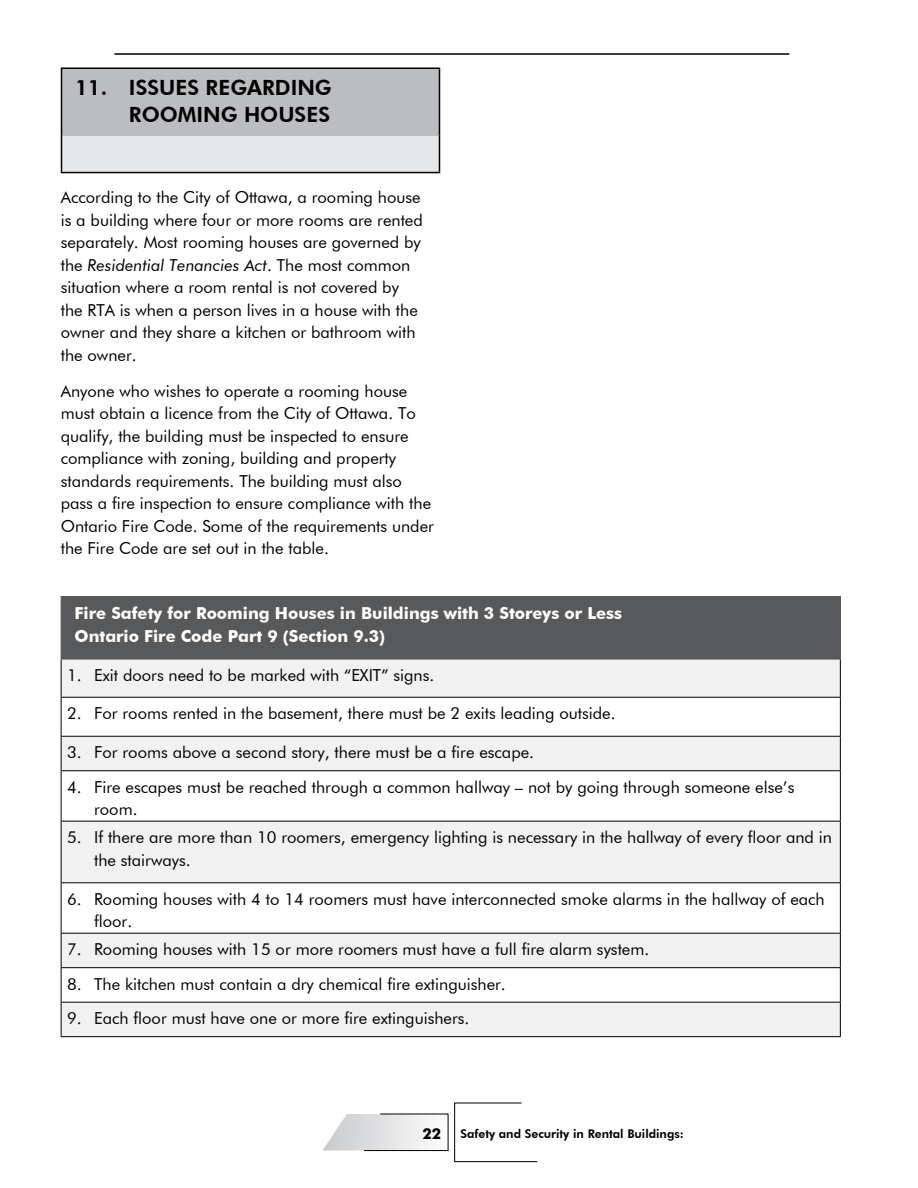
<style>
.page{position:relative;width:918px;height:1188px;background:#fff}
.page>*{position:absolute;margin:0;border:0;box-sizing:border-box;transform-origin:0 0}
.t1{font:800 21px/27px "Futura BT";color:#000;text-align:right}
.t2{font:16.5px/22.5px "Futura BT";color:#000}
.t3{font:700 16.5px/22.5px "Futura BT";color:#fff}
.t4{font:700 15px "Futura BT";color:#000}
.t5{font:800 12px "Futura BT";color:#000}
.s1{font-style:italic}
</style>
<div class="page">
<svg style="left:323px;top:1102px;width:215px;height:60px"></svg>
<hr style="left:114px;top:53px;width:675px;height:2px;background:#000">
<div style="left:62px;top:68px;width:378px;height:68px;background:#bcbdc0"></div>
<div style="left:62px;top:136px;width:378px;height:37px;background:#e6e7e8"></div>
<hr style="left:61px;top:136px;width:1px;height:36px;background:#000">
<hr style="left:439px;top:136px;width:1px;height:36px;background:#000">
<hr style="left:61px;top:172px;width:379px;height:1px;background:#000">
<hr style="left:61px;top:68px;width:379px;height:1px;background:#000">
<hr style="left:61px;top:69px;width:1px;height:67px;background:#000">
<hr style="left:439px;top:69px;width:1px;height:67px;background:#000">
<div style="left:61px;top:597px;width:779px;height:62px;background:#58595b"></div>
<svg style="left:62px;top:660px;width:778px;height:376px;fill:#f1f1f2"></svg>
<hr style="left:61px;top:697px;width:780px;height:1px;background:#000">
<hr style="left:61px;top:736px;width:780px;height:1px;background:#000">
<hr style="left:61px;top:770px;width:780px;height:1px;background:#000">
<hr style="left:61px;top:821px;width:780px;height:1px;background:#000">
<hr style="left:61px;top:882px;width:780px;height:1px;background:#000">
<hr style="left:61px;top:933px;width:780px;height:1px;background:#000">
<hr style="left:61px;top:967px;width:780px;height:1px;background:#000">
<hr style="left:61px;top:1002px;width:780px;height:1px;background:#000">
<hr style="left:61px;top:659px;width:780px;height:1px;background:#58595b">
<hr style="left:61px;top:596px;width:780px;height:1px;background:#58595b">
<hr style="left:840px;top:597px;width:1px;height:62px;background:#58595b">
<hr style="left:61px;top:659px;width:1px;height:38px;background:#000">
<hr style="left:840px;top:659px;width:1px;height:38px;background:#000">
<hr style="left:61px;top:698px;width:1px;height:38px;background:#000">
<hr style="left:840px;top:698px;width:1px;height:38px;background:#000">
<hr style="left:61px;top:737px;width:1px;height:33px;background:#000">
<hr style="left:840px;top:737px;width:1px;height:33px;background:#000">
<hr style="left:61px;top:771px;width:1px;height:50px;background:#000">
<hr style="left:840px;top:771px;width:1px;height:50px;background:#000">
<hr style="left:61px;top:822px;width:1px;height:60px;background:#000">
<hr style="left:840px;top:822px;width:1px;height:60px;background:#000">
<hr style="left:61px;top:883px;width:1px;height:50px;background:#000">
<hr style="left:840px;top:883px;width:1px;height:50px;background:#000">
<hr style="left:61px;top:934px;width:1px;height:33px;background:#000">
<hr style="left:840px;top:934px;width:1px;height:33px;background:#000">
<hr style="left:61px;top:968px;width:1px;height:34px;background:#000">
<hr style="left:840px;top:968px;width:1px;height:34px;background:#000">
<hr style="left:61px;top:1003px;width:1px;height:33px;background:#000">
<hr style="left:840px;top:1003px;width:1px;height:33px;background:#000">
<hr style="left:61px;top:1036px;width:780px;height:1px;background:#000">
<p class="t1" style="left:75px;top:74px;width:258px">11. ISSUES REGARDING<br>ROOMING HOUSES</p>
<p class="t2" style="left:61px;top:186px;width:364px">According to the City of Ottawa, a rooming house is a building where four or more rooms are rented separately. Most rooming houses are governed by the <span class="s1">Residential Tenancies Act</span>. The most common situation where a room rental is not covered by the RTA is when a person lives in a house with the owner and they share a kitchen or bathroom with the owner.</p>
<p class="t2" style="left:61px;top:380px;width:375px">Anyone who wishes to operate a rooming house must obtain a licence from the City of Ottawa. To qualify, the building must be inspected to ensure compliance with zoning, building and property standards requirements. The building must also pass a fire inspection to ensure compliance with the Ontario Fire Code. Some of the requirements under the Fire Code are set out in the table.</p>
<p class="t3" style="left:75px;top:602px;width:549px">Fire Safety for Rooming Houses in Buildings with 3 Storeys or Less<br>Ontario Fire Code Part 9 (Section 9.3)</p>
<p class="t2" style="left:67px;top:663px;width:369px">1. Exit doors need to be marked with “EXIT” signs.</p>
<p class="t2" style="left:67px;top:702px;width:550px">2. For rooms rented in the basement, there must be 2 exits leading outside.</p>
<p class="t2" style="left:67px;top:741px;width:469px">3. For rooms above a second story, there must be a fire escape.</p>
<p class="t2" style="left:94px;top:775px;width:702px;text-indent:-27px">4. Fire escapes must be reached through a common hallway – not by going through someone else’s room.</p>
<p class="t2" style="left:94px;top:826px;width:740px;text-indent:-27px">5. If there are more than 10 roomers, emergency lighting is necessary in the hallway of every floor and in the stairways.</p>
<p class="t2" style="left:94px;top:887px;width:732px;text-indent:-27px">6. Rooming houses with 4 to 14 roomers must have interconnected smoke alarms in the hallway of each floor.</p>
<p class="t2" style="left:67px;top:938px;width:584px">7. Rooming houses with 15 or more roomers must have a full fire alarm system.</p>
<p class="t2" style="left:67px;top:972px;width:440px">8. The kitchen must contain a dry chemical fire extinguisher.</p>
<p class="t2" style="left:67px;top:1007px;width:404px">9. Each floor must have one or more fire extinguishers.</p>
<p class="t4" style="left:423px;top:1125px;width:20px">22</p>
<p class="t5" style="left:460px;top:1126px;width:225px">Safety and Security in Rental Buildings:</p>
</div>
